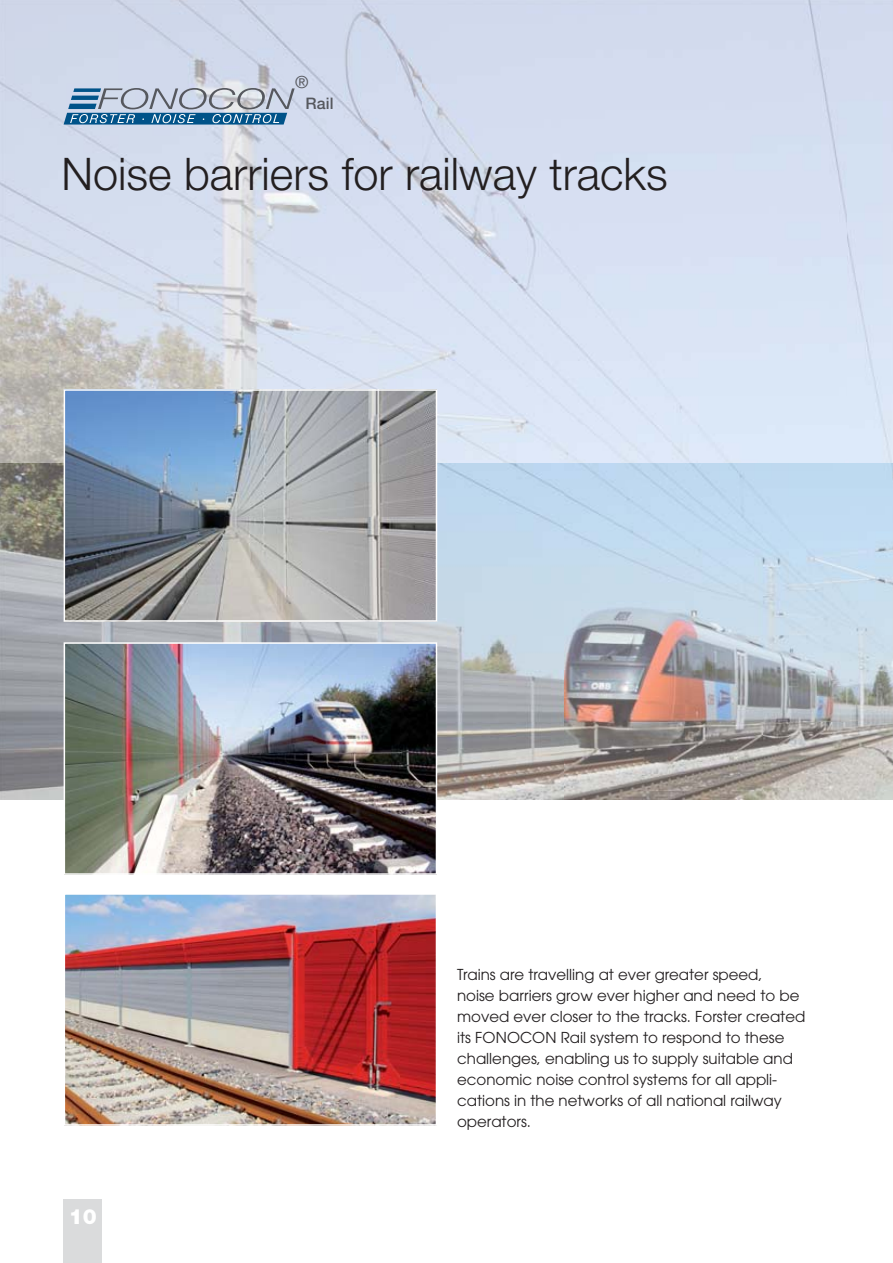
<style>
.page{position:relative;width:893px;height:1263px;background:#fff}
.page>*{position:absolute;margin:0;border:0;box-sizing:border-box;transform-origin:0 0}
.t1{font:300 45px "Helvetica Neue LT Pro";color:#231f20}
.t2{font:900 21px "Helvetica Neue LT Pro";color:#fff}
.t3{font:16.8px "Helvetica Neue LT Pro";color:#56585e}
.t4{font:500 15.9px "Helvetica Neue LT Pro";color:#56585e}
.t5{font:15px/21px "ITC Avant Garde Pro";color:#231f20}
</style>
<div class="page">
<img style="left:0;top:0;width:847px;height:464px">
<img style="left:847px;top:0;width:45px;height:464px">
<img style="left:0;top:464px;width:892px;height:335px">
<svg style="left:64px;top:389px;width:373px;height:233px"></svg>
<img style="left:64px;top:894px;width:373px;height:232px">
<img style="left:64px;top:642px;width:373px;height:233px">
<div style="left:64px;top:1199px;width:38px;height:64px;background:#dadbdc"></div>
<svg style="left:64px;top:88px;width:231px;height:37px"></svg>
<p class="t3" style="left:295px;top:75px;width:15px">®</p>
<p class="t4" style="left:305px;top:97px;width:30px">Rail</p>
<h1 class="t1" style="left:61px;top:157px;width:608px">Noise barriers for railway tracks</h1>
<h2 class="t2" style="left:69px;top:1208px;width:30px">10</h2>
<p class="t5" style="left:457px;top:964px;width:350px">Trains are travelling at ever greater speed,<br>noise barriers grow ever higher and need to be moved ever closer to the tracks. Forster created its FONOCON Rail system to respond to these challenges, enabling us to supply suitable and economic noise control systems for all appli&shy;cations in the networks of all national railway operators.</p>
</div>
